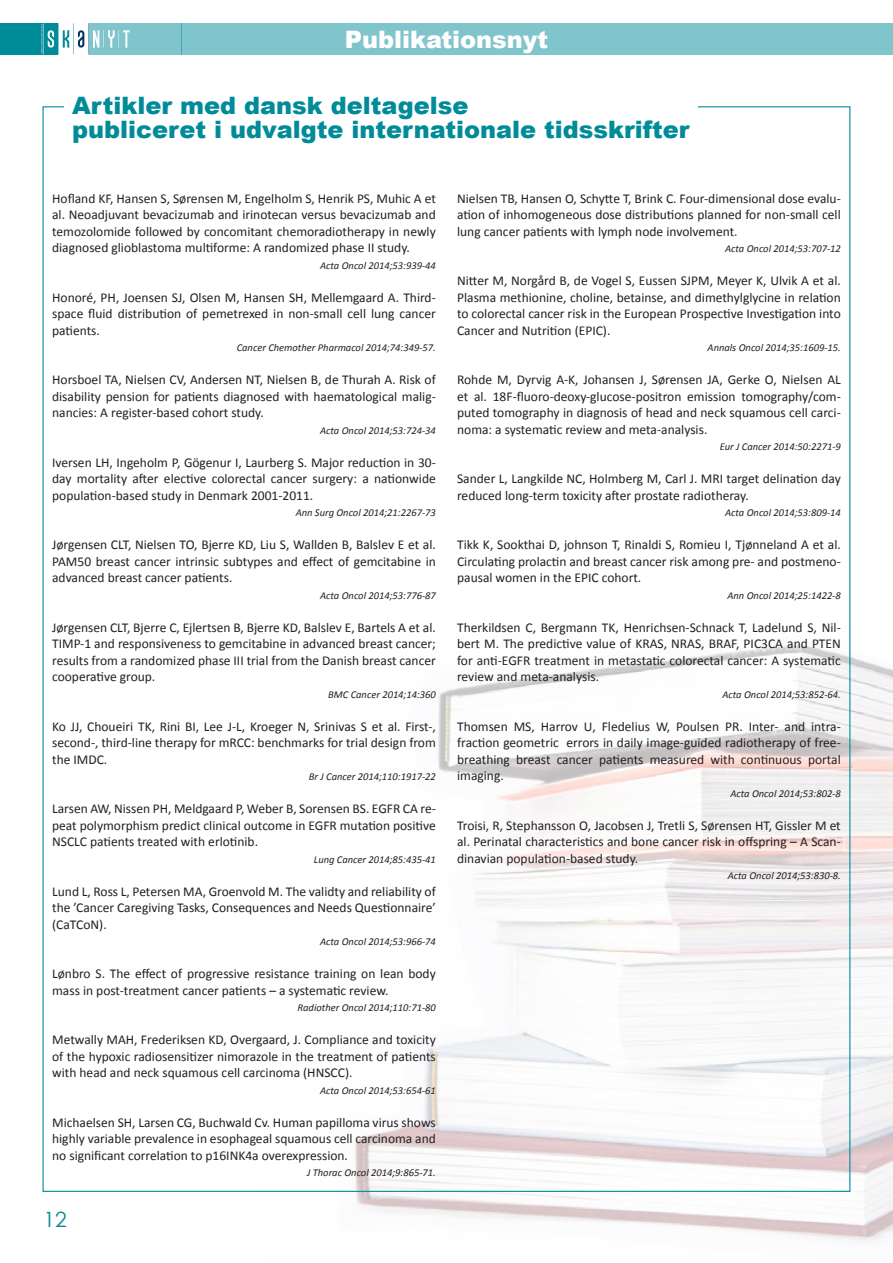
<style>
.page{position:relative;width:893px;height:1263px;background:#fff}
.page>*{position:absolute;margin:0;border:0;box-sizing:border-box;transform-origin:0 0}
.t1{font:900 24px/24px "Arial";color:#008b99}
.t2{font:900 24px "Arial";color:#fff}
.t3{font:21px "Century Gothic";color:#008790}
.t4{font:13.5px/16.5px "Calibri";color:#231f20;text-align:justify}
.t5{font:italic 10.5px "Calibri";color:#231f20}
</style>
<div class="page">
<div style="left:0;top:23px;width:34px;height:31px;background:#008b99"></div>
<div style="left:181px;top:23px;width:712px;height:31px;background:#80c5cc"></div>
<div style="left:29px;top:23px;width:29px;height:31px;background:#008b99"></div>
<div style="left:89px;top:23px;width:92px;height:31px;background:#80c5cc"></div>
<svg style="left:43px;top:23px;width:87px;height:32px"></svg>
<img style="left:355px;top:631px;width:538px;height:611px">
<h1 class="t2" style="left:345px;top:22px;width:205px">Publikationsnyt</h1>
<h1 class="t1" style="left:72px;top:93px;width:619px">Artikler med dansk deltagelse<br>publiceret i udvalgte internationale tidsskrifter</h1>
<p class="t4" style="left:52px;top:190px;width:385px">Hofland KF, Hansen S, Sørensen M, Engelholm S, Henrik PS, Muhic A et al. Neoadjuvant bevacizumab and irinotecan versus bevacizumab and temozolomide followed by concomitant chemoradiotherapy in newly diagnosed glioblastoma multiforme: A randomized phase II study.</p>
<p class="t5" style="left:320px;top:258px;width:117px">Acta Oncol 2014;53:939-44</p>
<p class="t4" style="left:52px;top:289px;width:385px">Honoré, PH, Joensen SJ, Olsen M, Hansen SH, Mellemgaard A. Third&shy;space fluid distribution of pemetrexed in non-small cell lung cancer patients.</p>
<p class="t5" style="left:237px;top:340px;width:201px">Cancer Chemother Pharmacol 2014;74:349-57.</p>
<p class="t4" style="left:52px;top:371px;width:385px">Horsboel TA, Nielsen CV, Andersen NT, Nielsen B, de Thurah A. Risk of disability pension for patients diagnosed with haematological malig&shy;nancies: A register-based cohort study.</p>
<p class="t5" style="left:320px;top:423px;width:117px">Acta Oncol 2014;53:724-34</p>
<p class="t4" style="left:52px;top:454px;width:385px">Iversen LH, Ingeholm P, Gögenur I, Laurberg S. Major reduction in 30- day mortality after elective colorectal cancer surgery: a nationwide population-based study in Denmark 2001-2011.</p>
<p class="t5" style="left:296px;top:505px;width:142px">Ann Surg Oncol 2014;21:2267-73</p>
<p class="t4" style="left:52px;top:536px;width:385px">Jørgensen CLT, Nielsen TO, Bjerre KD, Liu S, Wallden B, Balslev E et al.<br>PAM50 breast cancer intrinsic subtypes and effect of gemcitabine in advanced breast cancer patients.</p>
<p class="t5" style="left:320px;top:588px;width:117px">Acta Oncol 2014;53:776-87</p>
<p class="t4" style="left:52px;top:619px;width:385px">Jørgensen CLT, Bjerre C, Ejlertsen B, Bjerre KD, Balslev E, Bartels A et al.<br>TIMP-1 and responsiveness to gemcitabine in advanced breast cancer; results from a randomized phase III trial from the Danish breast cancer cooperative group.</p>
<p class="t5" style="left:328px;top:687px;width:109px">BMC Cancer 2014;14:360</p>
<p class="t4" style="left:52px;top:718px;width:385px">Ko JJ, Choueiri TK, Rini BI, Lee J-L, Kroeger N, Srinivas S et al. First-, second-, third-line therapy for mRCC: benchmarks for trial design from the IMDC.</p>
<p class="t5" style="left:309px;top:769px;width:129px">Br J Cancer 2014;110:1917-22</p>
<p class="t4" style="left:52px;top:800px;width:385px">Larsen AW, Nissen PH, Meldgaard P, Weber B, Sorensen BS. EGFR CA re&shy;peat polymorphism predict clinical outcome in EGFR mutation positive NSCLC patients treated with erlotinib.</p>
<p class="t5" style="left:314px;top:852px;width:123px">Lung Cancer 2014;85:435-41</p>
<p class="t4" style="left:52px;top:883px;width:385px">Lund L, Ross L, Petersen MA, Groenvold M. The validty and reliability of the ’Cancer Caregiving Tasks, Consequences and Needs Questionnaire’ (CaTCoN).</p>
<p class="t5" style="left:320px;top:934px;width:117px">Acta Oncol 2014;53:966-74</p>
<p class="t4" style="left:52px;top:965px;width:385px">Lønbro S. The effect of progressive resistance training on lean body mass in post-treatment cancer patients – a systematic review.</p>
<p class="t5" style="left:298px;top:1000px;width:140px">Radiother Oncol 2014;110:71-80</p>
<p class="t4" style="left:52px;top:1031px;width:385px">Metwally MAH, Frederiksen KD, Overgaard, J. Compliance and toxicity of the hypoxic radiosensitizer nimorazole in the treatment of patients with head and neck squamous cell carcinoma (HNSCC).</p>
<p class="t5" style="left:320px;top:1083px;width:117px">Acta Oncol 2014;53:654-61</p>
<p class="t4" style="left:52px;top:1114px;width:385px">Michaelsen SH, Larsen CG, Buchwald Cv. Human papilloma virus shows highly variable prevalence in esophageal squamous cell carcinoma and no significant correlation to p16INK4a overexpression.</p>
<p class="t5" style="left:307px;top:1165px;width:130px">J Thorac Oncol 2014;9:865-71.</p>
<h2 class="t3" style="left:44px;top:1204px;width:25px">12</h2>
<p class="t4" style="left:457px;top:190px;width:385px">Nielsen TB, Hansen O, Schytte T, Brink C. Four-dimensional dose evalu&shy;ation of inhomogeneous dose distributions planned for non-small cell lung cancer patients with lymph node involvement.</p>
<p class="t5" style="left:725px;top:241px;width:117px">Acta Oncol 2014;53:707-12</p>
<p class="t4" style="left:457px;top:272px;width:385px">Nitter M, Norgård B, de Vogel S, Eussen SJPM, Meyer K, Ulvik A et al.<br>Plasma methionine, choline, betainse, and dimethylglycine in relation to colorectal cancer risk in the European Prospective Investigation into Cancer and Nutrition (EPIC).</p>
<p class="t5" style="left:708px;top:340px;width:135px">Annals Oncol 2014;35:1609-15.</p>
<p class="t4" style="left:457px;top:371px;width:385px">Rohde M, Dyrvig A-K, Johansen J, Sørensen JA, Gerke O, Nielsen AL et al. 18F-fluoro-deoxy-glucose-positron emission tomography/com&shy;puted tomography in diagnosis of head and neck squamous cell carci&shy;noma: a systematic review and meta-analysis.</p>
<p class="t5" style="left:720px;top:439px;width:123px">Eur J Cancer 2014:50:2271-9</p>
<p class="t4" style="left:457px;top:470px;width:385px">Sander L, Langkilde NC, Holmberg M, Carl J. MRI target delination day reduced long-term toxicity after prostate radiotheray.</p>
<p class="t5" style="left:725px;top:505px;width:117px">Acta Oncol 2014;53:809-14</p>
<p class="t4" style="left:457px;top:536px;width:385px">Tikk K, Sookthai D, johnson T, Rinaldi S, Romieu I, Tjønneland A et al.<br>Circulating prolactin and breast cancer risk among pre- and postmeno&shy;pausal women in the EPIC cohort.</p>
<p class="t5" style="left:727px;top:588px;width:115px">Ann Oncol 2014;25:1422-8</p>
<p class="t4" style="left:457px;top:619px;width:385px">Therkildsen C, Bergmann TK, Henrichsen-Schnack T, Ladelund S, Nil&shy;bert M. The predictive value of KRAS, NRAS, BRAF, PIC3CA and PTEN for anti-EGFR treatment in metastatic colorectal cancer: A systematic review and meta-analysis.</p>
<p class="t5" style="left:722px;top:687px;width:120px">Acta Oncol 2014;53:852-64.</p>
<p class="t4" style="left:457px;top:718px;width:385px">Thomsen MS, Harrov U, Fledelius W, Poulsen PR. Inter- and intra&shy;fraction geometric errors in daily image-guided radiotherapy of free&shy;breathing breast cancer patients measured with continuous portal imaging.</p>
<p class="t5" style="left:730px;top:786px;width:112px">Acta Oncol 2014;53:802-8</p>
<p class="t4" style="left:457px;top:817px;width:385px">Troisi, R, Stephansson O, Jacobsen J, Tretli S, Sørensen HT, Gissler M et al. Perinatal characteristics and bone cancer risk in offspring – A Scan&shy;dinavian population-based study.</p>
<p class="t5" style="left:728px;top:868px;width:115px">Acta Oncol 2014;53:830-8.</p>
</div>
